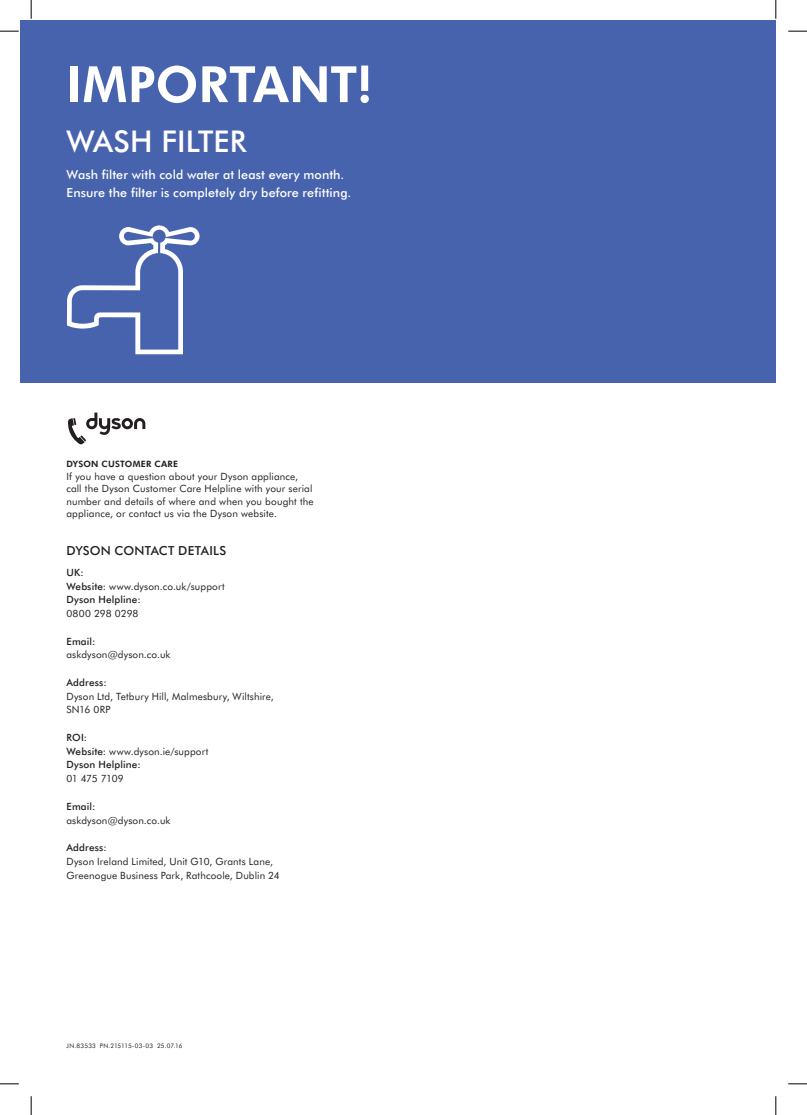
<style>
.page{position:relative;width:807px;height:1115px;background:#fff}
.page>*{position:absolute;margin:0;border:0;box-sizing:border-box;transform-origin:0 0}
.t1{font:800 50px "Futura BT";color:#fff}
.t2{font:500 30px "Futura BT";color:#fff}
.t3{font:500 12.5px/18.5px "Futura BT";letter-spacing:.005em;color:#fff}
.t4{font:500 12.5px "Futura BT";letter-spacing:.015em;color:#231f20}
.t5{font:10px/12.5px "Futura BT";letter-spacing:.015em;color:#231f20}
.t6{font:500 10px/13.8px "Futura BT";letter-spacing:.015em;color:#231f20}
.t7{font:10px "Futura BT";letter-spacing:-.035em;color:#231f20}
.t8{font:800 8.75px "Futura BT";letter-spacing:.025em;color:#231f20}
.t9{font:6.25px "Futura BT";letter-spacing:.025em;color:#231f20}
.s1{font-weight:400}
</style>
<div class="page">
<svg style="left:68px;top:412px;width:77px;height:32px"></svg>
<div style="left:21px;top:21px;width:754px;height:362px;background:#4863ae"></div>
<svg style="left:67px;top:225px;width:132px;height:129px"></svg>
<svg style="left:0;top:30px;width:19px;height:2px"></svg>
<svg style="left:788px;top:30px;width:18px;height:2px"></svg>
<svg style="left:0;top:1083px;width:19px;height:1px"></svg>
<svg style="left:788px;top:1083px;width:18px;height:1px"></svg>
<svg style="left:30px;top:0;width:2px;height:19px"></svg>
<svg style="left:30px;top:1096px;width:2px;height:19px"></svg>
<svg style="left:775px;top:0;width:1px;height:19px"></svg>
<svg style="left:775px;top:1096px;width:1px;height:19px"></svg>
<h1 class="t1" style="left:66px;top:50px;width:308px">IMPORTANT!</h1>
<h2 class="t2" style="left:67px;top:122px;width:181px">WASH FILTER</h2>
<p class="t3" style="left:67px;top:165px;width:286px">Wash filter with cold water at least every month.<br>Ensure the filter is completely dry before refitting.</p>
<p class="t8" style="left:66px;top:458px;width:113px">DYSON CUSTOMER CARE</p>
<p class="t5" style="left:66px;top:469px;width:249px">If you have a question about your Dyson appliance, call the Dyson Customer Care Helpline with your serial number and details of where and when you bought the appliance, or contact us via the Dyson website.</p>
<p class="t4" style="left:66px;top:542px;width:161px">DYSON CONTACT DETAILS</p>
<p class="t6" style="left:66px;top:565px;width:160px">UK:<br>Website: <span class="s1">www.dyson.co.uk/support<br></span>Dyson Helpline:</p>
<p class="t5" style="left:66px;top:607px;width:73px">0800 298 0298</p>
<p class="t6" style="left:66px;top:634px;width:30px">Email:</p>
<p class="t5" style="left:66px;top:648px;width:105px">askdyson@dyson.co.uk</p>
<p class="t6" style="left:66px;top:675px;width:42px">Address:</p>
<p class="t5" style="left:66px;top:689px;width:209px;line-height:13.8px">Dyson Ltd, Tetbury Hill, Malmesbury, Wiltshire,<br>SN16 0RP</p>
<p class="t6" style="left:66px;top:730px;width:143px">ROI:<br>Website: <span class="s1">www.dyson.ie/support<br></span>Dyson Helpline:</p>
<p class="t7" style="left:66px;top:772px;width:59px">01 475 7109</p>
<p class="t6" style="left:66px;top:799px;width:30px">Email:</p>
<p class="t5" style="left:66px;top:813px;width:105px">askdyson@dyson.co.uk</p>
<p class="t6" style="left:66px;top:840px;width:42px">Address:</p>
<p class="t5" style="left:66px;top:854px;width:215px;line-height:13.8px">Dyson Ireland Limited, Unit G10, Grants Lane,<br>Greenogue Business Park, Rathcoole, Dublin 24</p>
<p class="t9" style="left:67px;top:1042px;width:117px">JN.83533 PN.215115-03-03 25.07.16</p>
</div>
